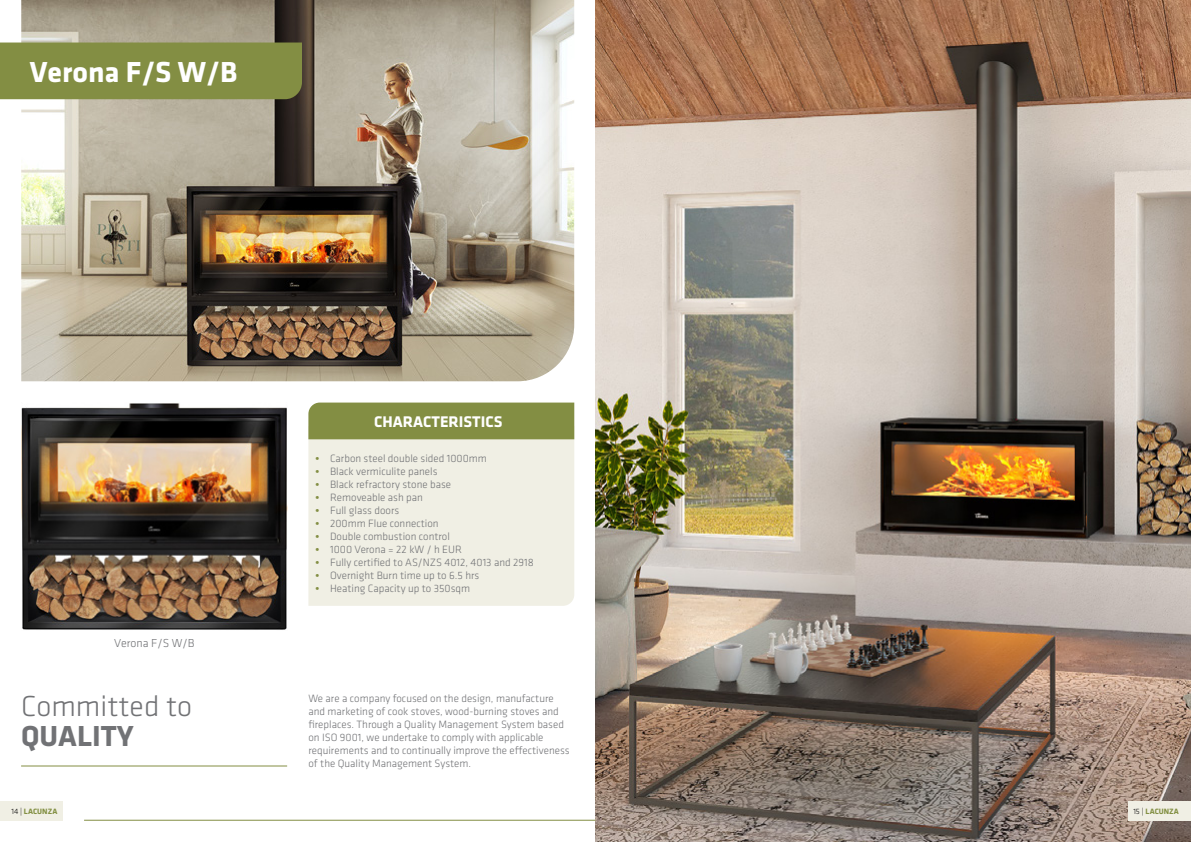
<style>
.page{position:relative;width:1191px;height:842px;background:#fff}
.page>*{position:absolute;margin:0;border:0;box-sizing:border-box;transform-origin:0 0}
.t1{font:700 30px "Klavika";color:#fff}
.t2{font:300 30px "Klavika";color:#717275}
.t3{font:700 30px "Klavika";color:#717275}
.t4{font:700 16px "Klavika";color:#fff}
.t5{font:300 12px "Klavika";color:#717275}
.t6{font:300 11px/13px "Klavika";color:#717275}
.t7{font:700 11px/13px "Klavika";color:#838e43;text-align:justify}
.t8{font:700 8px "Klavika";color:#828f42}
.s1{font-weight:300;color:#000}
</style>
<div class="page">
<img style="left:21px;top:0;width:553px;height:381px">
<div style="left:0;top:43px;width:302px;height:56px;background:#838e43"></div>
<div style="left:308px;top:439px;width:266px;height:167px;background:#f0efe4"></div>
<img style="left:21px;top:403px;width:266px;height:227px">
<div style="left:308px;top:403px;width:266px;height:36px;background:#838e43"></div>
<img style="left:595px;top:0;width:596px;height:842px">
<hr style="left:84px;top:820px;width:511px;height:1px;background:#838e43">
<hr style="left:21px;top:765px;width:266px;height:1px;background:#838e43">
<div style="left:1128px;top:801px;width:63px;height:20px;background:#f0efe4"></div>
<div style="left:0;top:801px;width:63px;height:20px;background:#f0efe4"></div>
<h1 class="t1" style="left:30px;top:56px;width:209px">Verona F/S W/B</h1>
<p class="t5" style="left:114px;top:636px;width:82px">Verona F/S W/B</p>
<h1 class="t2" style="left:21px;top:689px;width:172px">Committed to</h1>
<h1 class="t3" style="left:21px;top:719px;width:114px">QUALITY</h1>
<p class="t7" style="left:315px;top:452px;width:5px">• • • • • • • • • • •</p>
<h2 class="t4" style="left:374px;top:413px;width:130px">CHARACTERISTICS</h2>
<p class="t6" style="left:330px;top:452px;width:205px">Carbon steel double sided 1000mm<br>Black vermiculite panels<br>Black refractory stone base<br>Removeable ash pan<br>Full glass doors<br>200mm Flue connection<br>Double combustion control<br>1000 Verona = 22 kW / h EUR<br>Fully certified to AS/NZS 4012, 4013 and 2918<br>Overnight Burn time up to 6.5 hrs<br>Heating Capacity up to 350sqm</p>
<p class="t6" style="left:308px;top:691px;width:263px">We are a company focused on the design, manufacture and marketing of cook stoves, wood-burning stoves and fireplaces. Through a Quality Management System based on ISO 9001, we undertake to comply with applicable requirements and to continually improve the effectiveness of the Quality Management System.</p>
<p class="t8" style="left:11px;top:807px;width:47px"><span class="s1">14 |</span> LACUNZA</p>
<p class="t8" style="left:1133px;top:807px;width:47px"><span class="s1">15 |</span> LACUNZA</p>
</div>
